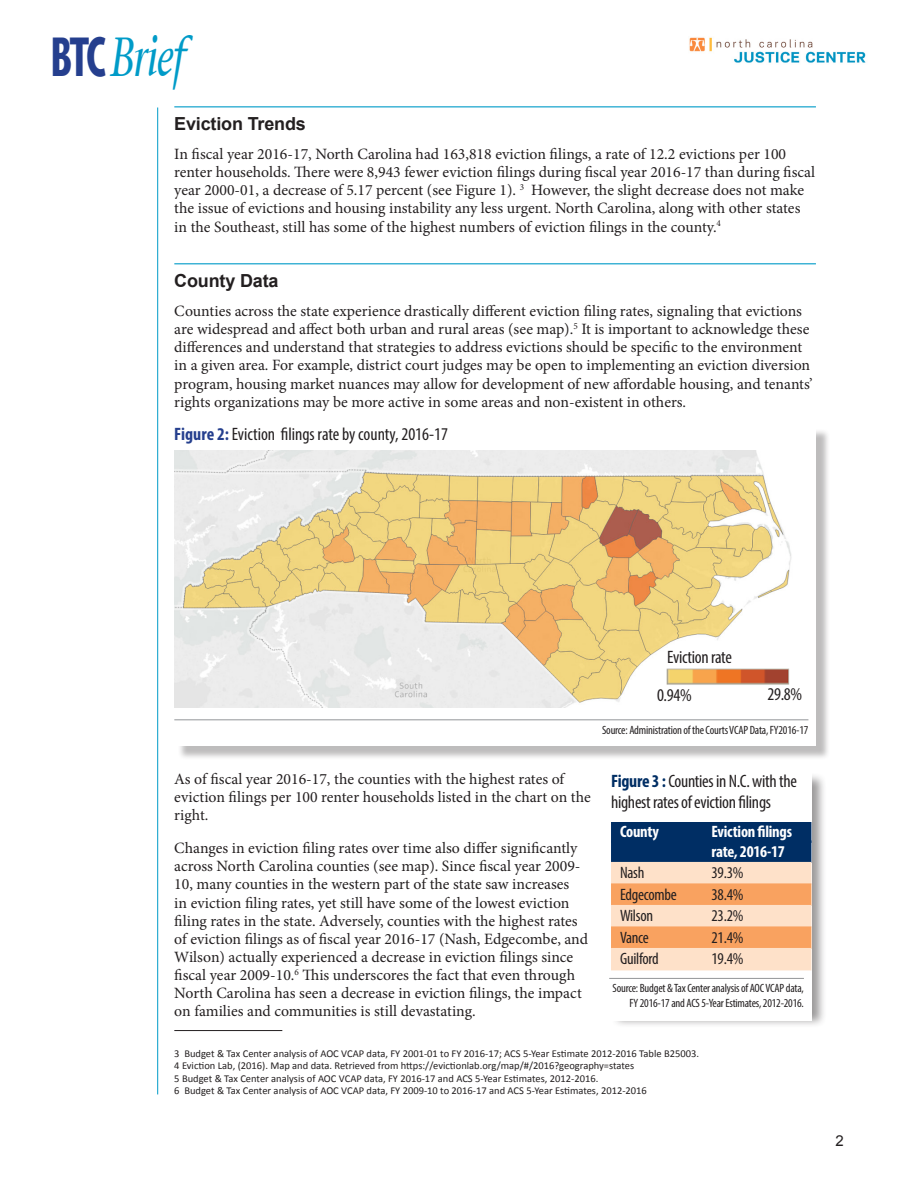
<style>
.page{position:relative;width:918px;height:1188px;background:#fff}
.page>*{position:absolute;margin:0;border:0;box-sizing:border-box;transform-origin:0 0}
.t1{font:italic 54.75px "Mesouran Serif S Si";letter-spacing:-.03em;color:#009bc8;scale:.72 1}
.TEXT{font:condensed 18px/21px "Myriad Pro";letter-spacing:-.015em;color:#231f20}
.SUBHED_2{font:700 18px "Arial";letter-spacing:-.01em;color:#231f20}
.TEXT-2{font:condensed 16.5px "Myriad Pro";letter-spacing:-.015em;color:#231f20}
.TEXT-3{font:700 condensed 16.5px "Myriad Pro";letter-spacing:-.015em;color:#fff}
.t2{font:15.75px/18.1px "Minion Pro";color:#231f20}
.TEXT-4{font:15px "Arial";color:#231f20}
.TEXT-5{font:condensed 12px/15px "Myriad Pro";letter-spacing:-.015em;color:#231f20;text-align:right}
.t3{font:10.5px "Calibri";color:#231f20}
.s1{font-family:"Mesouran Sans Black S Si";font-weight:700;font-style:normal;color:#253f8e}
.s2{font-weight:700;color:#253f8e}
.s3{font-weight:700;color:#002e64}
</style>
<div class="page">
<img style="left:689px;top:37px;width:177px;height:26px">
<hr style="left:174px;top:106px;width:642px;height:1px;background:#009bc8">
<hr style="left:174px;top:263px;width:642px;height:1px;background:#009bc8">
<hr style="left:174px;top:1030px;width:108px;height:1px;background:#231f20">
<hr style="left:157px;top:108px;width:1px;height:986px;background:#009bc8">
<div style="left:177px;top:429px;width:653px;height:331px;background:#231f20;opacity:.3"></div>
<div style="left:174px;top:426px;width:642px;height:320px;background:#fff"></div>
<hr style="left:174px;top:720px;width:634px;height:1px;background:#939598">
<img style="left:174px;top:450px;width:618px;height:257px">
<img style="left:663px;top:669px;width:129px;height:19px">
<div style="left:610px;top:772px;width:217px;height:256px;background:#231f20;opacity:.45"></div>
<div style="left:611px;top:825px;width:200px;height:196px;background:#fff"></div>
<div style="left:611px;top:820px;width:200px;height:23px;background:#002e64"></div>
<div style="left:611px;top:840px;width:200px;height:23px;background:#002e64"></div>
<div style="left:611px;top:862px;width:200px;height:22px;background:#fee1c9"></div>
<div style="left:611px;top:883px;width:200px;height:23px;background:#f9a260"></div>
<div style="left:611px;top:905px;width:200px;height:22px;background:#fee1c9"></div>
<div style="left:611px;top:926px;width:200px;height:23px;background:#f9a260"></div>
<div style="left:611px;top:948px;width:200px;height:22px;background:#fee1c9"></div>
<div style="left:611px;top:766px;width:200px;height:55px;background:#fff"></div>
<hr style="left:609px;top:978px;width:195px;height:1px;background:#939598">
<h1 class="t1" style="left:51px;top:24px;width:188px"><span class="s1">BTC</span> Brief</h1>
<p class="SUBHED_2" style="left:174px;top:112px;width:133px">Eviction Trends</p>
<p class="t2" style="left:174px;top:145px;width:642px">In fiscal year 2016-17, North Carolina had 163,818 eviction filings, a rate of 12.2 evictions per 100 renter households. There were 8,943 fewer eviction filings during fiscal year 2016-17 than during fiscal year 2000-01, a decrease of 5.17 percent (see Figure 1). <sup>3</sup> However, the slight decrease does not make the issue of evictions and housing instability any less urgent. North Carolina, along with other states in the Southeast, still has some of the highest numbers of eviction filings in the county.<sup>4</sup></p>
<p class="SUBHED_2" style="left:174px;top:269px;width:106px">County Data</p>
<p class="t2" style="left:174px;top:302px;width:640px">Counties across the state experience drastically different eviction filing rates, signaling that evictions are widespread and affect both urban and rural areas (see map).<sup>5</sup> It is important to acknowledge these differences and understand that strategies to address evictions should be specific to the environment in a given area. For example, district court judges may be open to implementing an eviction diversion program, housing market nuances may allow for development of new affordable housing, and tenants’ rights organizations may be more active in some areas and non-existent in others.</p>
<p class="TEXT" style="left:174px;top:423px;width:275px"><span class="s2">Figure 2:</span> Eviction filings rate by county, 2016-17</p>
<p class="TEXT" style="left:667px;top:647px;width:66px">Eviction rate</p>
<p class="TEXT" style="left:657px;top:684px;width:36px">0.94%</p>
<p class="TEXT" style="left:767px;top:683px;width:36px">29.8%</p>
<p class="TEXT-5" style="left:602px;top:722px;width:208px">Source: Administration of the Courts VCAP Data, FY2016-17</p>
<p class="t2" style="left:174px;top:770px;width:418px">As of fiscal year 2016-17, the counties with the highest rates of eviction filings per 100 renter households listed in the chart on the right.</p>
<p class="t2" style="left:174px;top:839px;width:415px">Changes in eviction filing rates over time also differ significantly across North Carolina counties (see map). Since fiscal year 2009- 10, many counties in the western part of the state saw increases<br>in eviction filing rates, yet still have some of the lowest eviction filing rates in the state. Adversely, counties with the highest rates of eviction filings as of fiscal year 2016-17 (Nash, Edgecombe, and Wilson) actually experienced a decrease in eviction filings since fiscal year 2009-10.<sup>6</sup> This underscores the fact that even through North Carolina has seen a decrease in eviction filings, the impact on families and communities is still devastating.</p>
<p class="t3" style="left:174px;top:1047px;width:526px">3 Budget &amp; Tax Center analysis of AOC VCAP data, FY 2001-01 to FY 2016-17; ACS 5-Year Estimate 2012-2016 Table B25003.</p>
<p class="t3" style="left:174px;top:1059px;width:461px">4 Eviction Lab, (2016). Map and data. Retrieved from https://evictionlab.org/map/#/2016?geography=states</p>
<p class="t3" style="left:174px;top:1072px;width:425px">5 Budget &amp; Tax Center analysis of AOC VCAP data, FY 2016-17 and ACS 5-Year Estimates, 2012-2016.</p>
<p class="t3" style="left:174px;top:1084px;width:474px">6 Budget &amp; Tax Center analysis of AOC VCAP data, FY 2009-10 to 2016-17 and ACS 5-Year Estimates, 2012-2016</p>
<p class="TEXT" style="left:611px;top:770px;width:187px"><span class="s3">Figure 3 :</span> Counties in N.C. with the highest rates of eviction filings</p>
<p class="TEXT-3" style="left:620px;top:821px;width:40px">County</p>
<p class="TEXT-3" style="left:712px;top:821px;width:82px">Eviction filings</p>
<p class="TEXT-3" style="left:712px;top:841px;width:75px">rate, 2016-17</p>
<p class="TEXT-2" style="left:620px;top:863px;width:26px">Nash</p>
<p class="TEXT-2" style="left:712px;top:863px;width:33px">39.3%</p>
<p class="TEXT-2" style="left:620px;top:885px;width:58px">Edgecombe</p>
<p class="TEXT-2" style="left:712px;top:885px;width:33px">38.4%</p>
<p class="TEXT-2" style="left:620px;top:906px;width:35px">Wilson</p>
<p class="TEXT-2" style="left:712px;top:906px;width:33px">23.2%</p>
<p class="TEXT-2" style="left:620px;top:928px;width:30px">Vance</p>
<p class="TEXT-2" style="left:712px;top:928px;width:33px">21.4%</p>
<p class="TEXT-2" style="left:620px;top:949px;width:40px">Guilford</p>
<p class="TEXT-2" style="left:712px;top:949px;width:33px">19.4%</p>
<p class="TEXT-5" style="left:612px;top:980px;width:193px">Source: Budget &amp; Tax Center analysis of AOC VCAP data,<br>FY 2016-17 and ACS 5-Year Estimates, 2012-2016.</p>
<p class="TEXT-4" style="left:836px;top:1131px;width:10px">2</p>
</div>
